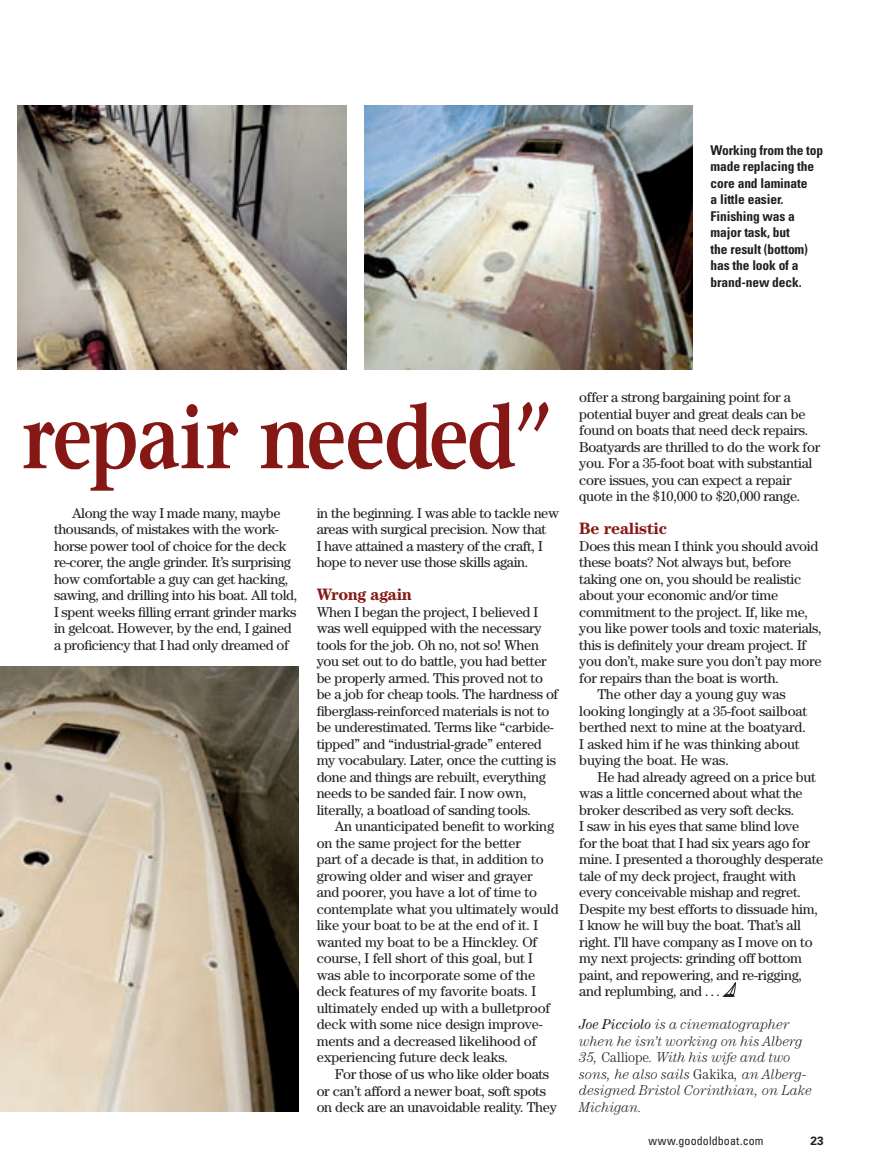
<style>
.page{position:relative;width:878px;height:1175px;background:#fff}
.page>*{position:absolute;margin:0;border:0;box-sizing:border-box;transform-origin:0 0}
.t1{font:600 90px "Stone Serif";letter-spacing:-.015em;color:#851815;scale:.85 1}
.t2{font:700 16.5px "Century Std";letter-spacing:-.02em;color:#851815}
.t3{font:14.25px/16.5px "Century Std";letter-spacing:-.02em;color:#231f20}
.t4{font:italic 300 14.25px/16.5px "Century Std";color:#231f20;scale:.95 1}
.t5{font:700 condensed 13.5px/16.5px "Univers LT Std";letter-spacing:-.01em;color:#231f20}
.t6{font:condensed 12px "Univers LT Std";color:#231f20}
.t7{font:700 12px "Univers LT Std";color:#231f20}
.s1{font-weight:400}
.s2{font-style:normal}
</style>
<div class="page">
<svg style="left:723px;top:982px;width:12px;height:14px"></svg>
<img style="left:18px;top:105px;width:328px;height:264px">
<img style="left:364px;top:105px;width:328px;height:264px">
<img style="left:0;top:666px;width:298px;height:445px">
<p class="t5" style="left:710px;top:141px;width:114px">Working from the top made replacing the core and laminate<br>a little easier.<br>Finishing was a major task, but<br>the result (bottom) has the look of a brand-new deck.</p>
<h1 class="t1" style="left:21px;top:381px;width:627px">repair needed”</h1>
<p class="t3" style="left:54px;top:504px;width:245px;text-indent:18px">Along the way I made many, maybe thousands, of mistakes with the work&shy;horse power tool of choice for the deck re-corer, the angle grinder. It’s surprising how comfortable a guy can get hacking, sawing, and drilling into his boat. All told, I spent weeks filling errant grinder marks in gelcoat. However, by the end, I gained a proficiency that I had only dreamed of</p>
<p class="t3" style="left:317px;top:504px;width:244px">in the beginning. I was able to tackle new areas with surgical precision. Now that<br>I have attained a mastery of the craft, I hope to never use those skills again.</p>
<p class="t2" style="left:316px;top:585px;width:97px">Wrong again</p>
<p class="t3" style="left:316px;top:603px;width:243px">When I began the project, I believed I was well equipped with the necessary tools for the job. Oh no, not so! When you set out to do battle, you had better be properly armed. This proved not to be a job for cheap tools. The hardness of fiberglass-reinforced materials is not to be underestimated. Terms like “carbide&shy;tipped” and “industrial-grade” entered my vocabulary. Later, once the cutting is done and things are rebuilt, everything needs to be sanded fair. I now own, literally, a boatload of sanding tools.</p>
<p class="t3" style="left:316px;top:818px;width:243px;text-indent:18px">An unanticipated benefit to working on the same project for the better<br>part of a decade is that, in addition to growing older and wiser and grayer and poorer, you have a lot of time to contemplate what you ultimately would like your boat to be at the end of it. I wanted my boat to be a Hinckley. Of course, I fell short of this goal, but I was able to incorporate some of the deck features of my favorite boats. I ultimately ended up with a bulletproof deck with some nice design improve&shy;ments and a decreased likelihood of experiencing future deck leaks.</p>
<p class="t3" style="left:316px;top:1065px;width:242px;text-indent:18px">For those of us who like older boats or can’t afford a newer boat, soft spots on deck are an unavoidable reality. They</p>
<p class="t3" style="left:579px;top:389px;width:242px">offer a strong bargaining point for a potential buyer and great deals can be found on boats that need deck repairs.<br>Boatyards are thrilled to do the work for you. For a 35-foot boat with substantial core issues, you can expect a repair quote in the $10,000 to $20,000 range.</p>
<p class="t2" style="left:579px;top:519px;width:89px">Be realistic</p>
<p class="t3" style="left:579px;top:537px;width:241px">Does this mean I think you should avoid</p>
<p class="t3" style="left:579px;top:554px;width:213px">these boats? Not always but, before</p>
<p class="t3" style="left:579px;top:570px;width:223px">taking one on, you should be realistic</p>
<p class="t3" style="left:579px;top:587px;width:200px">about your economic and/or time</p>
<p class="t3" style="left:579px;top:603px;width:230px">commitment to the project. If, like me,</p>
<p class="t3" style="left:579px;top:620px;width:244px">you like power tools and toxic materials,</p>
<p class="t3" style="left:579px;top:636px;width:228px">this is definitely your dream project. If</p>
<p class="t3" style="left:579px;top:653px;width:244px">you don’t, make sure you don’t pay more</p>
<p class="t3" style="left:579px;top:669px;width:201px">for repairs than the boat is worth.</p>
<p class="t3" style="left:597px;top:686px;width:190px">The other day a young guy was</p>
<p class="t3" style="left:579px;top:702px;width:229px">looking longingly at a 35-foot sailboat</p>
<p class="t3" style="left:579px;top:719px;width:228px">berthed next to mine at the boatyard.</p>
<p class="t3" style="left:579px;top:735px;width:222px">I asked him if he was thinking about</p>
<p class="t3" style="left:579px;top:752px;width:151px">buying the boat. He was.</p>
<p class="t3" style="left:597px;top:768px;width:220px">He had already agreed on a price but</p>
<p class="t3" style="left:579px;top:785px;width:225px">was a little concerned about what the</p>
<p class="t3" style="left:579px;top:801px;width:216px">broker described as very soft decks.</p>
<p class="t3" style="left:579px;top:818px;width:221px">I saw in his eyes that same blind love</p>
<p class="t3" style="left:579px;top:834px;width:232px">for the boat that I had six years ago for</p>
<p class="t3" style="left:579px;top:851px;width:245px">mine. I presented a thoroughly desperate</p>
<p class="t3" style="left:579px;top:867px;width:218px">tale of my deck project, fraught with</p>
<p class="t3" style="left:579px;top:884px;width:223px">every conceivable mishap and regret.</p>
<p class="t3" style="left:579px;top:900px;width:240px">Despite my best efforts to dissuade him,</p>
<p class="t3" style="left:579px;top:917px;width:223px">I know he will buy the boat. That’s all</p>
<p class="t3" style="left:579px;top:933px;width:235px">right. I’ll have company as I move on to</p>
<p class="t3" style="left:579px;top:950px;width:224px">my next projects: grinding off bottom</p>
<p class="t3" style="left:579px;top:966px;width:224px">paint, and repowering, and re-rigging,</p>
<p class="t3" style="left:579px;top:983px;width:142px">and replumbing, and . . .</p>
<p class="t4" style="left:579px;top:1016px;width:246px"><span class="s1">Joe Picciolo</span> is a cinematographer when he isn’t working on his Alberg<br>35, <span class="s2">Calliope</span>. With his wife and two sons, he also sails <span class="s2">Gakika</span>, an Alberg&shy;designed Bristol Corinthian, on Lake<br>Michigan.</p>
<p class="t6" style="left:648px;top:1133px;width:117px">www.goodoldboat.com</p>
<p class="t7" style="left:810px;top:1133px;width:15px">23</p>
</div>
